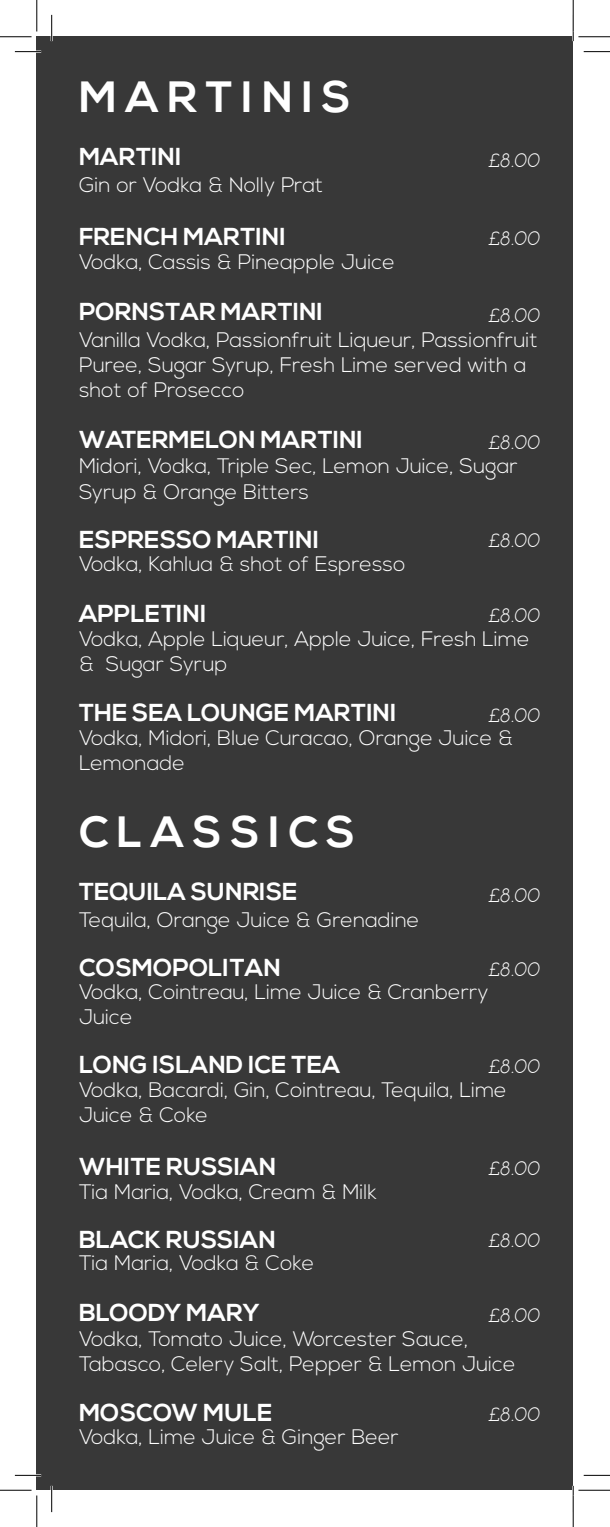
<style>
.page{position:relative;width:610px;height:1527px;background:#fff}
.page>*{position:absolute;margin:0;border:0;box-sizing:border-box;transform-origin:0 0}
.Product_Name{font:700 43.75px "Nexa";color:#fff}
.Product_Name-2{font:700 24.5px "Nexa";color:#fff}
.Descript{font:300 21px/25.2px "Nexa";color:#fff}
.Price{font:italic 21px "Josefin Slab";color:#fff}
</style>
<div class="page">
<div style="left:37px;top:37px;width:535px;height:1453px;background:#383838"></div>
<hr style="left:15px;top:51px;width:26px;height:2px;background:#fff">
<hr style="left:15px;top:1474px;width:26px;height:2px;background:#fff">
<hr style="left:51px;top:15px;width:2px;height:26px;background:#fff">
<hr style="left:51px;top:1486px;width:2px;height:26px;background:#fff">
<hr style="left:571px;top:15px;width:3px;height:26px;background:#fff">
<hr style="left:571px;top:1486px;width:3px;height:26px;background:#fff">
<svg style="left:15px;top:51px;width:26px;height:1px"></svg>
<svg style="left:583px;top:51px;width:26px;height:1px"></svg>
<svg style="left:15px;top:1475px;width:26px;height:1px"></svg>
<svg style="left:583px;top:1475px;width:26px;height:1px"></svg>
<svg style="left:51px;top:15px;width:1px;height:26px"></svg>
<svg style="left:51px;top:1486px;width:1px;height:26px"></svg>
<hr style="left:0;top:36px;width:32px;height:1px;background:#000">
<hr style="left:578px;top:36px;width:31px;height:1px;background:#000">
<hr style="left:0;top:1490px;width:32px;height:1px;background:#000">
<hr style="left:578px;top:1490px;width:31px;height:1px;background:#000">
<hr style="left:36px;top:0;width:1px;height:31px;background:#000">
<hr style="left:36px;top:1495px;width:1px;height:32px;background:#000">
<hr style="left:572px;top:0;width:1px;height:31px;background:#000">
<hr style="left:572px;top:1495px;width:1px;height:32px;background:#000">
<p class="Product_Name" style="left:79px;top:71px;width:273px">M A R T I N I S</p>
<p class="Product_Name-2" style="left:79px;top:142px;width:104px">MARTINI</p>
<p class="Price" style="left:488px;top:147px;width:54px">£8.00</p>
<p class="Descript" style="left:79px;top:173px;width:245px">Gin or Vodka &amp; Nolly Prat</p>
<p class="Product_Name-2" style="left:79px;top:222px;width:208px">FRENCH MARTINI</p>
<p class="Price" style="left:488px;top:226px;width:54px">£8.00</p>
<p class="Descript" style="left:79px;top:251px;width:317px">Vodka, Cassis &amp; Pineapple Juice</p>
<p class="Product_Name-2" style="left:79px;top:297px;width:245px">PORNSTAR MARTINI</p>
<p class="Price" style="left:488px;top:302px;width:54px">£8.00</p>
<p class="Descript" style="left:79px;top:328px;width:460px">Vanilla Vodka, Passionfruit Liqueur, Passionfruit<br>Puree, Sugar Syrup, Fresh Lime served with a shot of Prosecco</p>
<p class="Product_Name-2" style="left:79px;top:426px;width:285px">WATERMELON MARTINI</p>
<p class="Price" style="left:488px;top:430px;width:54px">£8.00</p>
<p class="Descript" style="left:79px;top:455px;width:440px">Midori, Vodka, Triple Sec, Lemon Juice, Sugar<br>Syrup &amp; Orange Bitters</p>
<p class="Product_Name-2" style="left:79px;top:525px;width:241px">ESPRESSO MARTINI</p>
<p class="Price" style="left:488px;top:528px;width:54px">£8.00</p>
<p class="Descript" style="left:79px;top:552px;width:328px">Vodka, Kahlua &amp; shot of Espresso</p>
<p class="Product_Name-2" style="left:79px;top:599px;width:129px">APPLETINI</p>
<p class="Price" style="left:488px;top:603px;width:54px">£8.00</p>
<p class="Descript" style="left:79px;top:627px;width:452px">Vodka, Apple Liqueur, Apple Juice, Fresh Lime</p>
<p class="Descript" style="left:79px;top:652px;width:150px">&amp; Sugar Syrup</p>
<p class="Product_Name-2" style="left:79px;top:699px;width:319px">THE SEA LOUNGE MARTINI</p>
<p class="Price" style="left:488px;top:702px;width:54px">£8.00</p>
<p class="Descript" style="left:79px;top:726px;width:435px">Vodka, Midori, Blue Curacao, Orange Juice &amp;<br>Lemonade</p>
<p class="Product_Name" style="left:79px;top:806px;width:277px">C L A S S I C S</p>
<p class="Product_Name-2" style="left:79px;top:877px;width:220px">TEQUILA SUNRISE</p>
<p class="Price" style="left:488px;top:882px;width:54px">£8.00</p>
<p class="Descript" style="left:79px;top:908px;width:342px">Tequila, Orange Juice &amp; Grenadine</p>
<p class="Product_Name-2" style="left:79px;top:954px;width:203px">COSMOPOLITAN</p>
<p class="Price" style="left:488px;top:956px;width:54px">£8.00</p>
<p class="Descript" style="left:79px;top:980px;width:411px">Vodka, Cointreau, Lime Juice &amp; Cranberry<br>Juice</p>
<p class="Product_Name-2" style="left:79px;top:1051px;width:263px">LONG ISLAND ICE TEA</p>
<p class="Price" style="left:488px;top:1054px;width:54px">£8.00</p>
<p class="Descript" style="left:79px;top:1078px;width:429px">Vodka, Bacardi, Gin, Cointreau, Tequila, Lime<br>Juice &amp; Coke</p>
<p class="Product_Name-2" style="left:79px;top:1153px;width:198px">WHITE RUSSIAN</p>
<p class="Price" style="left:488px;top:1156px;width:54px">£8.00</p>
<p class="Descript" style="left:79px;top:1180px;width:299px">Tia Maria, Vodka, Cream &amp; Milk</p>
<p class="Product_Name-2" style="left:79px;top:1225px;width:198px">BLACK RUSSIAN</p>
<p class="Price" style="left:488px;top:1228px;width:54px">£8.00</p>
<p class="Descript" style="left:79px;top:1251px;width:236px">Tia Maria, Vodka &amp; Coke</p>
<p class="Product_Name-2" style="left:79px;top:1299px;width:182px">BLOODY MARY</p>
<p class="Price" style="left:488px;top:1302px;width:54px">£8.00</p>
<p class="Descript" style="left:79px;top:1327px;width:438px">Vodka, Tomato Juice, Worcester Sauce,<br>Tabasco, Celery Salt, Pepper &amp; Lemon Juice</p>
<p class="Product_Name-2" style="left:79px;top:1399px;width:195px">MOSCOW MULE</p>
<p class="Price" style="left:488px;top:1401px;width:54px">£8.00</p>
<p class="Descript" style="left:79px;top:1425px;width:321px">Vodka, Lime Juice &amp; Ginger Beer</p>
</div>
